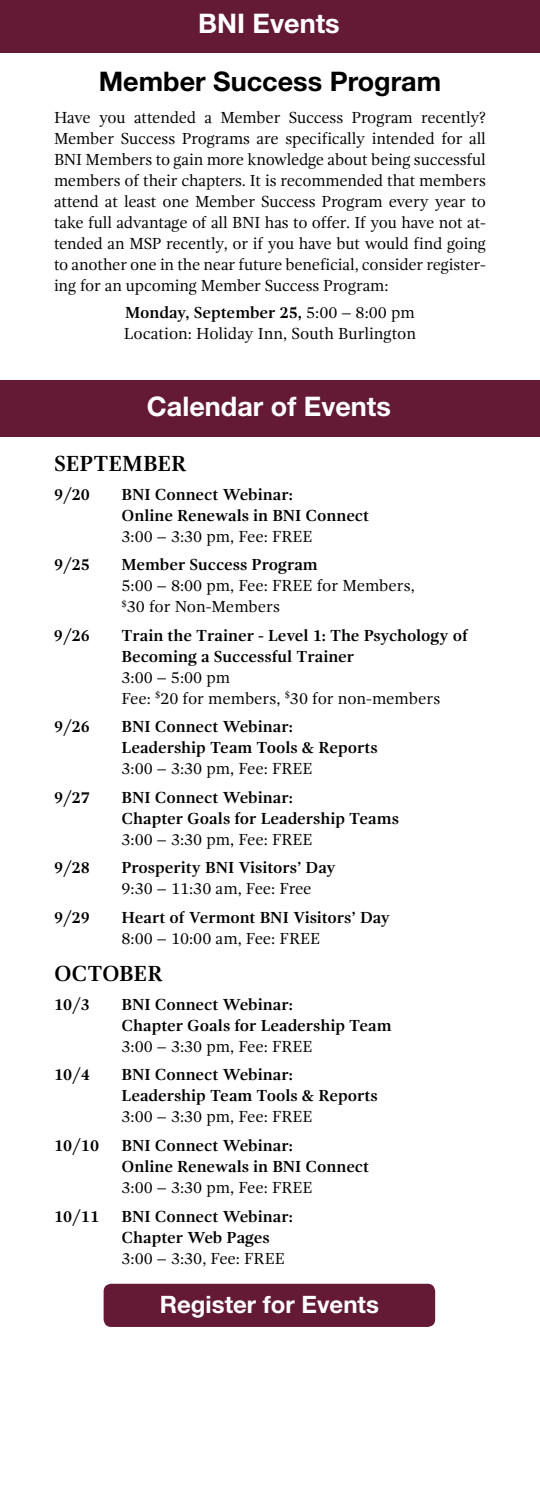
<style>
.page{position:relative;width:540px;height:1512px;background:#fff}
.page>*{position:absolute;margin:0;border:0;box-sizing:border-box;transform-origin:0 0}
.t1{font:700 27px "Helvetica Neue";color:#fff}
.t2{font:700 27px "Helvetica Neue";color:#000}
.t3{font:700 24px "Helvetica Neue";color:#fff}
.t4{font:700 22.5px "Gandhi Serif";color:#000}
.t5{font:16.5px/21px "Gandhi Serif";letter-spacing:-.005em;color:#000}
.t6{font:700 16.5px/21px "Gandhi Serif";color:#000}
.s1{font-weight:700}
</style>
<div class="page">
<div style="left:0;top:0;width:540px;height:53px;background:#641934"></div>
<div style="left:0;top:380px;width:540px;height:56px;background:#641934"></div>
<div style="left:104px;top:1284px;width:331px;height:43px;background:#641934;border-radius:8px"></div>
<h1 class="t1" style="left:198px;top:6px;width:143px">BNI Events</h1>
<h1 class="t2" style="left:99px;top:65px;width:344px">Member Success Program</h1>
<p class="t5" style="left:54px;top:107px;width:434px;text-align:justify">Have you attended a Member Success Program recently?<br>Member Success Programs are specifically intended for all BNI Members to gain more knowledge about being successful members of their chapters. It is recommended that members attend at least one Member Success Program every year to take full advantage of all BNI has to offer. If you have not at&shy;tended an MSP recently, or if you have but would find going to another one in the near future beneficial, consider register&shy;ing for an upcoming Member Success Program:</p>
<p class="t5" style="left:124px;top:302px;width:294px"><span class="s1">Monday, September 25,</span> 5:00 – 8:00 pm<br>Location: Holiday Inn, South Burlington</p>
<h1 class="t1" style="left:147px;top:390px;width:246px">Calendar of Events</h1>
<h3 class="t4" style="left:54px;top:451px;width:134px">SEPTEMBER</h3>
<p class="t6" style="left:54px;top:484px;width:38px">9/20</p>
<p class="t6" style="left:122px;top:484px;width:249px">BNI Connect Webinar:<br>Online Renewals in BNI Connect</p>
<p class="t5" style="left:122px;top:526px;width:193px">3:00 – 3:30 pm, Fee: FREE</p>
<p class="t6" style="left:54px;top:554px;width:38px">9/25</p>
<p class="t6" style="left:122px;top:554px;width:198px">Member Success Program</p>
<p class="t5" style="left:122px;top:575px;width:295px">5:00 – 8:00 pm, Fee: FREE for Members, <sup>$</sup>30 for Non-Members</p>
<p class="t6" style="left:54px;top:625px;width:38px">9/26</p>
<p class="t6" style="left:121px;top:625px;width:348px">Train the Trainer - Level 1: The Psychology of<br>Becoming a Successful Trainer</p>
<p class="t5" style="left:121px;top:667px;width:320px">3:00 – 5:00 pm<br>Fee: <sup>$</sup>20 for members, <sup>$</sup>30 for non-members</p>
<p class="t6" style="left:54px;top:716px;width:38px">9/26</p>
<p class="t6" style="left:122px;top:716px;width:258px">BNI Connect Webinar:<br>Leadership Team Tools &amp; Reports</p>
<p class="t5" style="left:122px;top:758px;width:193px">3:00 – 3:30 pm, Fee: FREE</p>
<p class="t6" style="left:54px;top:787px;width:38px">9/27</p>
<p class="t6" style="left:122px;top:787px;width:279px">BNI Connect Webinar:<br>Chapter Goals for Leadership Teams</p>
<p class="t5" style="left:122px;top:829px;width:193px">3:00 – 3:30 pm, Fee: FREE</p>
<p class="t6" style="left:54px;top:857px;width:38px">9/28</p>
<p class="t6" style="left:122px;top:857px;width:216px">Prosperity BNI Visitors’ Day</p>
<p class="t5" style="left:122px;top:879px;width:192px">9:30 – 11:30 am, Fee: Free</p>
<p class="t6" style="left:54px;top:907px;width:38px">9/29</p>
<p class="t6" style="left:122px;top:907px;width:270px">Heart of Vermont BNI Visitors’ Day</p>
<p class="t5" style="left:122px;top:928px;width:200px">8:00 – 10:00 am, Fee: FREE</p>
<h3 class="t4" style="left:54px;top:961px;width:110px">OCTOBER</h3>
<p class="t6" style="left:54px;top:994px;width:38px">10/3</p>
<p class="t6" style="left:122px;top:994px;width:272px">BNI Connect Webinar:<br>Chapter Goals for Leadership Team</p>
<p class="t5" style="left:122px;top:1036px;width:193px">3:00 – 3:30 pm, Fee: FREE</p>
<p class="t6" style="left:54px;top:1064px;width:38px">10/4</p>
<p class="t6" style="left:122px;top:1064px;width:258px">BNI Connect Webinar:<br>Leadership Team Tools &amp; Reports</p>
<p class="t5" style="left:122px;top:1106px;width:193px">3:00 – 3:30 pm, Fee: FREE</p>
<p class="t6" style="left:54px;top:1135px;width:47px">10/10</p>
<p class="t6" style="left:122px;top:1135px;width:249px">BNI Connect Webinar:<br>Online Renewals in BNI Connect</p>
<p class="t5" style="left:122px;top:1177px;width:193px">3:00 – 3:30 pm, Fee: FREE</p>
<p class="t6" style="left:54px;top:1205px;width:47px">10/11</p>
<p class="t6" style="left:122px;top:1205px;width:173px">BNI Connect Webinar:<br>Chapter Web Pages</p>
<p class="t5" style="left:122px;top:1248px;width:165px">3:00 – 3:30, Fee: FREE</p>
<h2 class="t3" style="left:160px;top:1290px;width:221px">Register for Events</h2>
</div>
